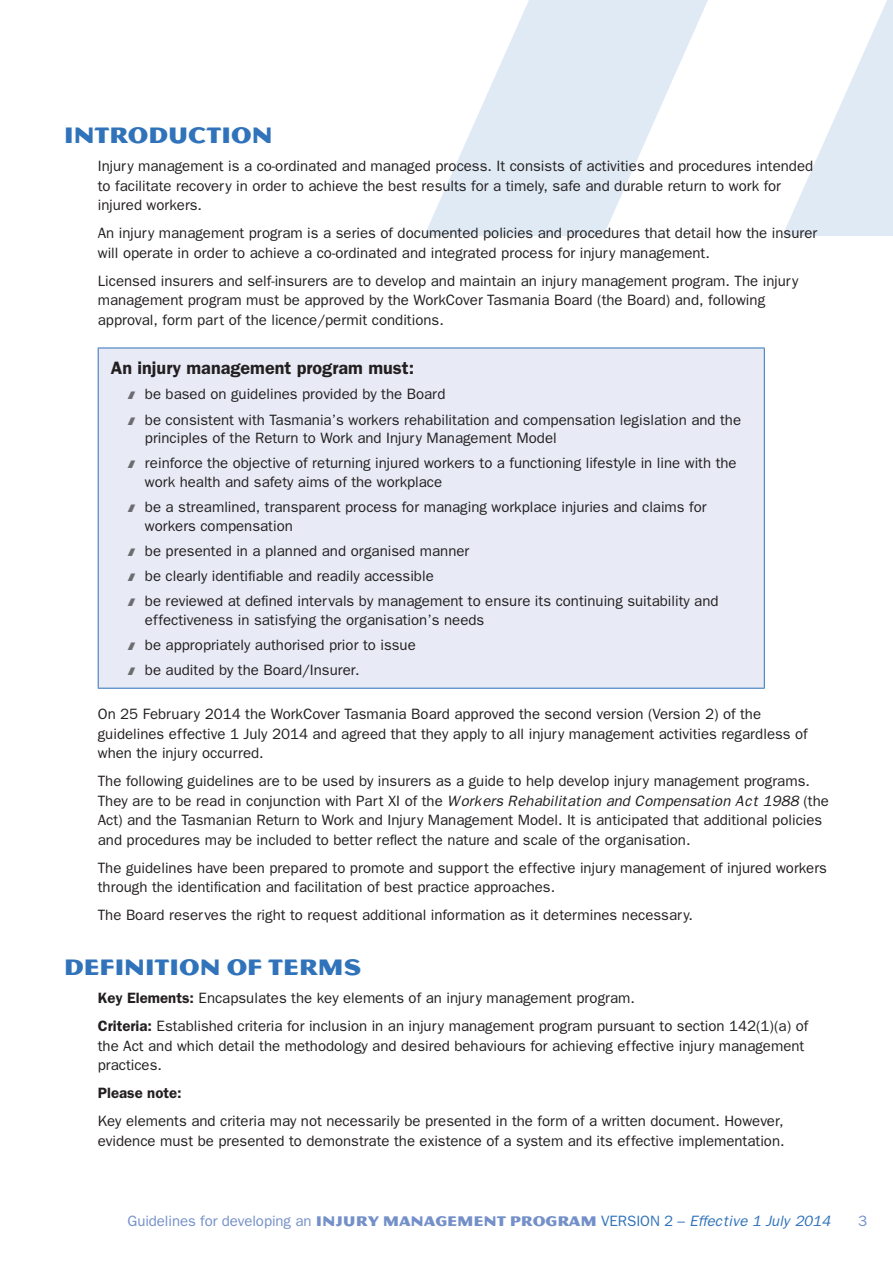
<style>
.page{position:relative;width:893px;height:1263px;background:#fff}
.page>*{position:absolute;margin:0;border:0;box-sizing:border-box;transform-origin:0 0}
.Head{font:24px "Magnesium MVB Std";letter-spacing:-.015em;color:#3073ba}
.Subhead_2{font:600 18px "Franklin Gothic";color:#231f20}
.Body{font:15px/19.5px "Franklin Gothic";color:#231f20}
.t1{font:15px "Franklin Gothic";letter-spacing:-.005em;color:#7490c9}
.Body-2{font:600 15px "Franklin Gothic";color:#231f20}
.s1{font-family:"Chonk";color:#6c6d70}
.s2{font-style:italic}
.s3{font-weight:600}
.s4{font-family:"Magnesium MVB Std"}
.s5{color:#3073ba}
.s6{font-style:italic;color:#3073ba}
</style>
<div class="page">
<svg style="left:425px;top:0;width:283px;height:235px;fill:#e0eaf4"></svg>
<svg style="left:783px;top:0;width:110px;height:235px"></svg>
<div style="left:98px;top:348px;width:666px;height:340px;background:#e8ebf6"></div>
<hr style="left:98px;top:348px;width:667px;height:1px;background:#3073ba">
<hr style="left:98px;top:348px;width:1px;height:340px;background:#3073ba">
<hr style="left:764px;top:348px;width:1px;height:340px;background:#3073ba">
<hr style="left:98px;top:688px;width:667px;height:1px;background:#3073ba">
<h1 class="Head" style="left:64px;top:121px;width:210px">INTRODUCTION</h1>
<p class="Body" style="left:98px;top:156px;width:717px">Injury management is a co-ordinated and managed process. It consists of activities and procedures intended to facilitate recovery in order to achieve the best results for a timely, safe and durable return to work for injured workers.</p>
<p class="Body" style="left:98px;top:223px;width:721px">An injury management program is a series of documented policies and procedures that detail how the insurer will operate in order to achieve a co-ordinated and integrated process for injury management.</p>
<p class="Body" style="left:98px;top:271px;width:702px">Licensed insurers and self-insurers are to develop and maintain an injury management program. The injury management program must be approved by the WorkCover Tasmania Board (the Board) and, following approval, form part of the licence/permit conditions.</p>
<h3 class="Subhead_2" style="left:111px;top:357px;width:305px">An injury management program must:</h3>
<p class="Body" style="left:128px;top:385px;width:319px"><span class="s1">A</span> be based on guidelines provided by the Board</p>
<p class="Body" style="left:145px;top:410px;width:598px;line-height:18.8px;text-indent:-17px"><span class="s1">A</span> be consistent with Tasmania’s workers rehabilitation and compensation legislation and the principles of the Return to Work and Injury Management Model</p>
<p class="Body" style="left:145px;top:454px;width:593px;line-height:18.8px;text-indent:-17px"><span class="s1">A</span> reinforce the objective of returning injured workers to a functioning lifestyle in line with the work health and safety aims of the workplace</p>
<p class="Body" style="left:145px;top:498px;width:563px;line-height:18.8px;text-indent:-17px"><span class="s1">A</span> be a streamlined, transparent process for managing workplace injuries and claims for workers compensation</p>
<p class="Body" style="left:128px;top:541px;width:343px"><span class="s1">A</span> be presented in a planned and organised manner</p>
<p class="Body" style="left:128px;top:566px;width:307px"><span class="s1">A</span> be clearly identifiable and readily accessible</p>
<p class="Body" style="left:145px;top:592px;width:575px;line-height:18.8px;text-indent:-17px"><span class="s1">A</span> be reviewed at defined intervals by management to ensure its continuing suitability and effectiveness in satisfying the organisation’s needs</p>
<p class="Body" style="left:128px;top:635px;width:289px"><span class="s1">A</span> be appropriately authorised prior to issue</p>
<p class="Body" style="left:128px;top:661px;width:233px"><span class="s1">A</span> be audited by the Board/Insurer.</p>
<p class="Body" style="left:98px;top:704px;width:711px">On 25 February 2014 the WorkCover Tasmania Board approved the second version (Version 2) of the guidelines effective 1 July 2014 and agreed that they apply to all injury management activities regardless of when the injury occurred.</p>
<p class="Body" style="left:98px;top:771px;width:733px">The following guidelines are to be used by insurers as a guide to help develop injury management programs.<br>They are to be read in conjunction with Part XI of the <span class="s2">Workers Rehabilitation and Compensation Act 1988</span> (the Act) and the Tasmanian Return to Work and Injury Management Model. It is anticipated that additional policies and procedures may be included to better reflect the nature and scale of the organisation.</p>
<p class="Body" style="left:98px;top:858px;width:731px">The guidelines have been prepared to promote and support the effective injury management of injured workers through the identification and facilitation of best practice approaches.</p>
<p class="Body" style="left:98px;top:905px;width:597px">The Board reserves the right to request additional information as it determines necessary.</p>
<h1 class="Head" style="left:64px;top:952px;width:299px">DEFINITION OF TERMS</h1>
<p class="Body" style="left:98px;top:988px;width:539px"><span class="s3">Key Elements:</span> Encapsulates the key elements of an injury management program.</p>
<p class="Body" style="left:98px;top:1016px;width:712px"><span class="s3">Criteria:</span> Established criteria for inclusion in an injury management program pursuant to section 142(1)(a) of the Act and which detail the methodology and desired behaviours for achieving effective injury management practices.</p>
<p class="Body-2" style="left:98px;top:1084px;width:85px">Please note:</p>
<p class="Body" style="left:98px;top:1111px;width:688px">Key elements and criteria may not necessarily be presented in the form of a written document. However, evidence must be presented to demonstrate the existence of a system and its effective implementation.</p>
<p class="t1" style="left:128px;top:1212px;width:704px">Guidelines for developing an <span class="s4">INJURY MANAGEMENT PROGRAM</span> <span class="s5">VERSION 2 –</span> <span class="s6">Effective 1 July 2014</span></p>
<p class="t1" style="left:858px;top:1212px;width:10px">3</p>
</div>
